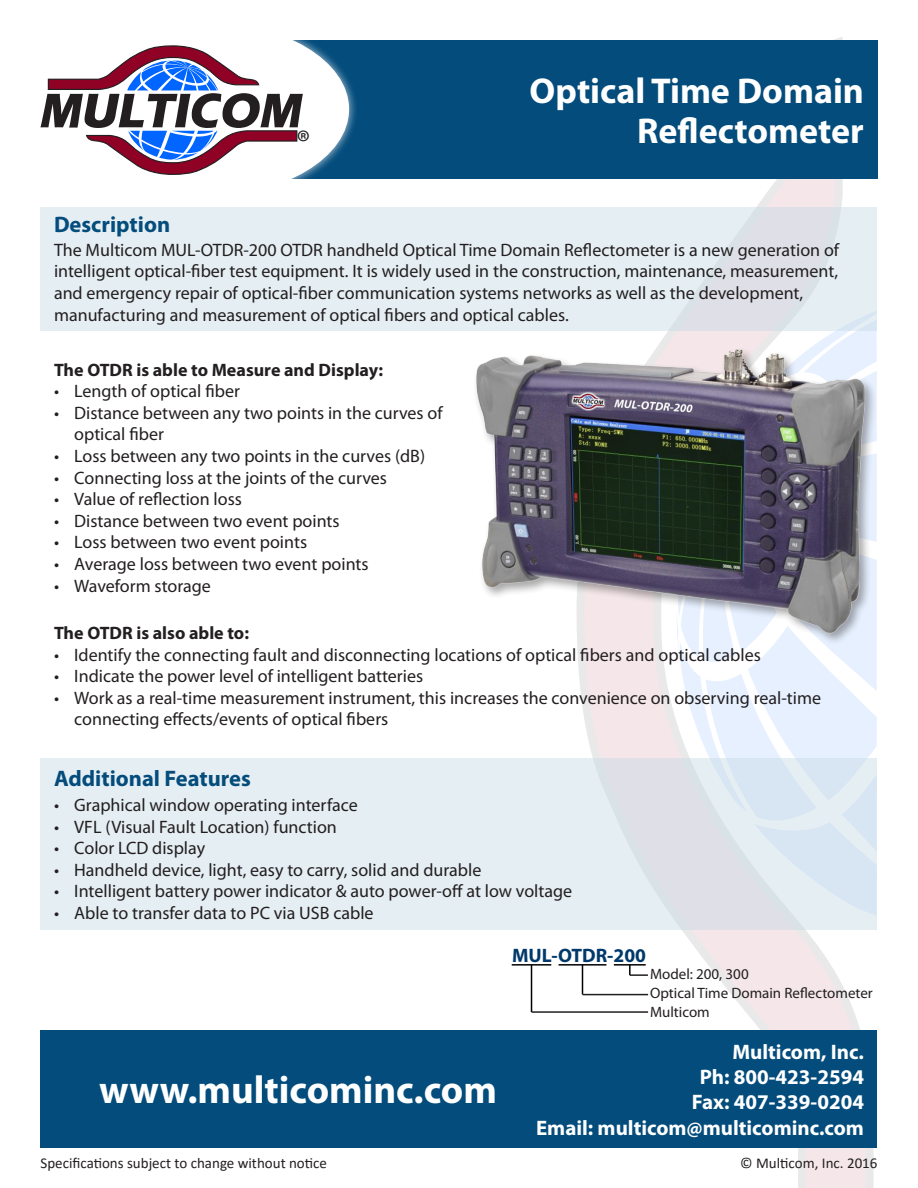
<style>
.page{position:relative;width:918px;height:1188px;background:#fff}
.page>*{position:absolute;margin:0;border:0;box-sizing:border-box;transform-origin:0 0}
.t1{font:700 39px "Myriad Pro";color:#fff}
.t2{font:700 36px/40.5px "Myriad Pro";color:#fff;text-align:right}
.t3{font:33px "Myriad Pro";color:#231f20}
.t4{font:700 22.5px "Myriad Pro";color:#034c7c}
.t5{font:700 21px/25.2px "Myriad Pro";color:#fff;text-align:right}
.t6{font:700 19.5px "Myriad Pro";color:#00396b}
.t7{font:18px/21.6px "Myriad Pro";color:#231f20}
.t8{font:700 18px "Myriad Pro";color:#231f20}
.t9{font:15px "Calibri";color:#231f20}
.t10{font:15px "Myriad Pro";color:#231f20}
</style>
<div class="page">
<svg style="left:579px;top:37px;width:298px;height:1151px"></svg>
<svg style="left:676px;top:331px;width:201px;height:427px"></svg>
<div style="left:40px;top:1030px;width:838px;height:118px;background:#034c7c"></div>
<div style="left:279px;top:40px;width:599px;height:138px;background:#034c7c"></div>
<div style="left:48px;top:12px;width:310px;height:194px;background:#fff;opacity:.75"></div>
<div style="left:58px;top:22px;width:291px;height:175px;background:#fff;border-radius:50%"></div>
<svg style="left:40px;top:929px;width:106px;height:1px"></svg>
<svg style="left:40px;top:45px;width:263px;height:130px"></svg>
<hr style="left:512px;top:964px;width:39px;height:2px;background:#000">
<hr style="left:559px;top:964px;width:47px;height:2px;background:#000">
<hr style="left:614px;top:964px;width:32px;height:2px;background:#000">
<hr style="left:531px;top:965px;width:1px;height:47px;background:#000">
<svg style="left:582px;top:966px;width:1px;height:28px"></svg>
<hr style="left:583px;top:994px;width:65px;height:1px;background:#231f20">
<svg style="left:629px;top:965px;width:19px;height:11px"></svg>
<hr style="left:532px;top:1011px;width:116px;height:2px;background:#231f20">
<div style="left:40px;top:758px;width:838px;height:171px;background:linear-gradient(to right,#e7f0f4,#dfe7ef)"></div>
<div style="left:473px;top:347px;width:405px;height:299px;background:#231f20;opacity:.4"></div>
<img style="left:473px;top:347px;width:405px;height:287px">
<div style="left:40px;top:207px;width:838px;height:124px;background:linear-gradient(to right,#e6f0f5,#e2e8ee)"></div>
<p class="t3" style="left:297px;top:122px;width:15px">®</p>
<p class="t2" style="left:530px;top:69px;width:336px">Optical Time Domain<br>Reflectometer</p>
<p class="t4" style="left:54px;top:209px;width:118px">Description</p>
<p class="t7" style="left:54px;top:239px;width:787px">The Multicom MUL-OTDR-200 OTDR handheld Optical Time Domain Reflectometer is a new generation of intelligent optical-fiber test equipment. It is widely used in the construction, maintenance, measurement, and emergency repair of optical-fiber communication systems networks as well as the development, manufacturing and measurement of optical fibers and optical cables.</p>
<p class="t8" style="left:54px;top:358px;width:331px">The OTDR is able to Measure and Display:</p>
<p class="t7" style="left:54px;top:380px;width:187px">• Length of optical fiber</p>
<p class="t7" style="left:74px;top:402px;width:370px;text-indent:-20px">• Distance between any two points in the curves of optical fiber</p>
<p class="t7" style="left:54px;top:445px;width:373px">• Loss between any two points in the curves (dB)</p>
<p class="t7" style="left:54px;top:466px;width:335px">• Connecting loss at the joints of the curves</p>
<p class="t7" style="left:54px;top:488px;width:190px">• Value of reflection loss</p>
<p class="t7" style="left:54px;top:510px;width:287px">• Distance between two event points</p>
<p class="t7" style="left:54px;top:531px;width:255px">• Loss between two event points</p>
<p class="t7" style="left:54px;top:553px;width:316px">• Average loss between two event points</p>
<p class="t7" style="left:54px;top:574px;width:159px">• Waveform storage</p>
<p class="t8" style="left:54px;top:621px;width:197px">The OTDR is also able to:</p>
<p class="t7" style="left:54px;top:643px;width:708px">• Identify the connecting fault and disconnecting locations of optical fibers and optical cables</p>
<p class="t7" style="left:54px;top:665px;width:371px">• Indicate the power level of intelligent batteries</p>
<p class="t7" style="left:74px;top:687px;width:748px;text-indent:-20px">• Work as a real-time measurement instrument, this increases the convenience on observing real-time connecting effects/events of optical fibers</p>
<p class="t4" style="left:54px;top:763px;width:198px">Additional Features</p>
<p class="t7" style="left:54px;top:794px;width:305px">• Graphical window operating interface</p>
<p class="t7" style="left:54px;top:815px;width:284px">• VFL (Visual Fault Location) function</p>
<p class="t7" style="left:54px;top:837px;width:153px">• Color LCD display</p>
<p class="t7" style="left:54px;top:859px;width:429px">• Handheld device, light, easy to carry, solid and durable</p>
<p class="t7" style="left:54px;top:880px;width:520px">• Intelligent battery power indicator &amp; auto power-off at low voltage</p>
<p class="t7" style="left:54px;top:902px;width:321px">• Able to transfer data to PC via USB cable</p>
<p class="t6" style="left:512px;top:943px;width:135px">MUL-OTDR-200</p>
<p class="t10" style="left:650px;top:965px;width:100px">Model: 200, 300</p>
<p class="t10" style="left:650px;top:984px;width:224px">Optical Time Domain Reflectometer</p>
<h1 class="t1" style="left:99px;top:1065px;width:399px">www.multicominc.com</h1>
<p class="t10" style="left:650px;top:1003px;width:61px">Multicom</p>
<p class="t5" style="left:536px;top:1039px;width:329px">Multicom, Inc.<br>Ph: 800-423-2594<br>Fax: 407-339-0204<br>Email: multicom@multicominc.com</p>
<p class="t9" style="left:40px;top:1152px;width:288px">Specifications subject to change without notice</p>
<p class="t9" style="left:740px;top:1152px;width:139px">© Multicom, Inc. 2016</p>
</div>
